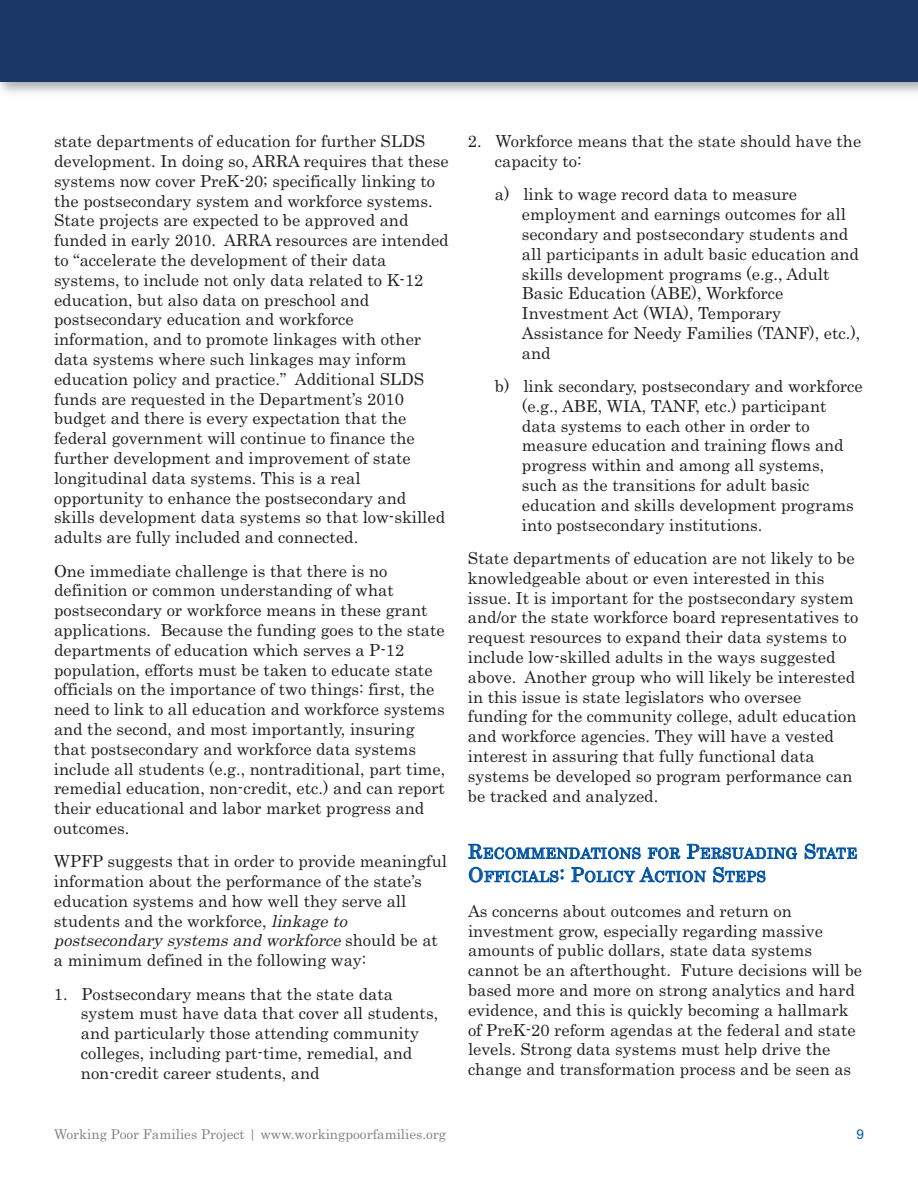
<style>
.page{position:relative;width:918px;height:1188px;background:#fff}
.page>*{position:absolute;margin:0;border:0;box-sizing:border-box;transform-origin:0 0}
.t1{font:16.5px/19.8px "Century";color:#231f20}
.t2{font:14.7px/23.2px "Century";letter-spacing:.03em;color:#0154a6}
.t3{font:13.5px "Century";color:#808285}
.t4{font:13.5px "Arial";color:#0154a6}
.s1{font-style:italic}
.s2{font-size:19.5px}
</style>
<div class="page">
<div style="left:0;top:0;width:918px;height:82px;background:#1b3768"></div>
<p class="t1" style="left:54px;top:132px;width:396px">state departments of education for further SLDS development. In doing so, ARRA requires that these systems now cover PreK-20; specifically linking to the postsecondary system and workforce systems.<br>State projects are expected to be approved and funded in early 2010. ARRA resources are intended to “accelerate the development of their data systems, to include not only data related to K-12 education, but also data on preschool and postsecondary education and workforce information, and to promote linkages with other data systems where such linkages may inform education policy and practice.” Additional SLDS funds are requested in the Department’s 2010 budget and there is every expectation that the federal government will continue to finance the further development and improvement of state longitudinal data systems. This is a real opportunity to enhance the postsecondary and skills development data systems so that low-skilled adults are fully included and connected.</p>
<p class="t1" style="left:54px;top:561px;width:393px">One immediate challenge is that there is no definition or common understanding of what postsecondary or workforce means in these grant applications. Because the funding goes to the state departments of education which serves a P-12 population, efforts must be taken to educate state officials on the importance of two things: first, the need to link to all education and workforce systems and the second, and most importantly, insuring that postsecondary and workforce data systems include all students (e.g., nontraditional, part time, remedial education, non-credit, etc.) and can report their educational and labor market progress and outcomes.</p>
<p class="t1" style="left:54px;top:852px;width:394px">WPFP suggests that in order to provide meaningful information about the performance of the state’s education systems and how well they serve all students and the workforce, <span class="s1">linkageto postsecondary systems and workforce</span> s h o u l d b e a t a minimum defined in the following way:</p>
<p class="t1" style="left:81px;top:984px;width:359px;text-indent:-27px">1. Postsecondary means that the state data system must have data that cover all students, and particularly those attending community colleges, including part-time, remedial, and non-credit career students, and</p>
<p class="t1" style="left:495px;top:132px;width:368px;text-indent:-27px">2. Workforce means that the state should have the capacity to:</p>
<p class="t1" style="left:522px;top:185px;width:340px;text-indent:-27px">a) link to wage record data to measure employment and earnings outcomes for all secondary and postsecondary students and all participants in adult basic education and skills development programs (e.g., Adult Basic Education (ABE), Workforce Investment Act (WIA), Temporary Assistance for Needy Families (TANF), etc.), and</p>
<p class="t1" style="left:522px;top:376px;width:342px;text-indent:-27px">b) link secondary, postsecondary and workforce (e.g., ABE, WIA, TANF, etc.) participant data systems to each other in order to measure education and training flows and progress within and among all systems, such as the transitions for adult basic education and skills development programs into postsecondary institutions.</p>
<p class="t1" style="left:468px;top:548px;width:392px">State departments of education are not likely to be knowledgeable about or even interested in this issue. It is important for the postsecondary system and/or the state workforce board representatives to request resources to expand their data systems to include low-skilled adults in the ways suggested above. Another group who will likely be interested in this issue is state legislators who oversee funding for the community college, adult education and workforce agencies. They will have a vested interest in assuring that fully functional data systems be developed so program performance can be tracked and analyzed.</p>
<p class="t2" style="left:468px;top:842px;width:390px"><span class="s2">R</span>ECOMMENDATIONS FOR <span class="s2">P</span>ERSUADING <span class="s2">S</span>TATE<br><span class="s2">O</span>FFICIALS<span class="s2">: P</span>OLICY <span class="s2">A</span>CTION <span class="s2">S</span>TEPS</p>
<p class="t1" style="left:468px;top:901px;width:396px">As concerns about outcomes and return on investment grow, especially regarding massive amounts of public dollars, state data systems cannot be an afterthought. Future decisions will be based more and more on strong analytics and hard evidence, and this is quickly becoming a hallmark of PreK-20 reform agendas at the federal and state levels. Strong data systems must help drive the change and transformation process and be seen as</p>
<p class="t3" style="left:54px;top:1127px;width:394px">Working Poor Families Project | www.workingpoorfamilies.org</p>
<p class="t4" style="left:856px;top:1126px;width:9px">9</p>
</div>
